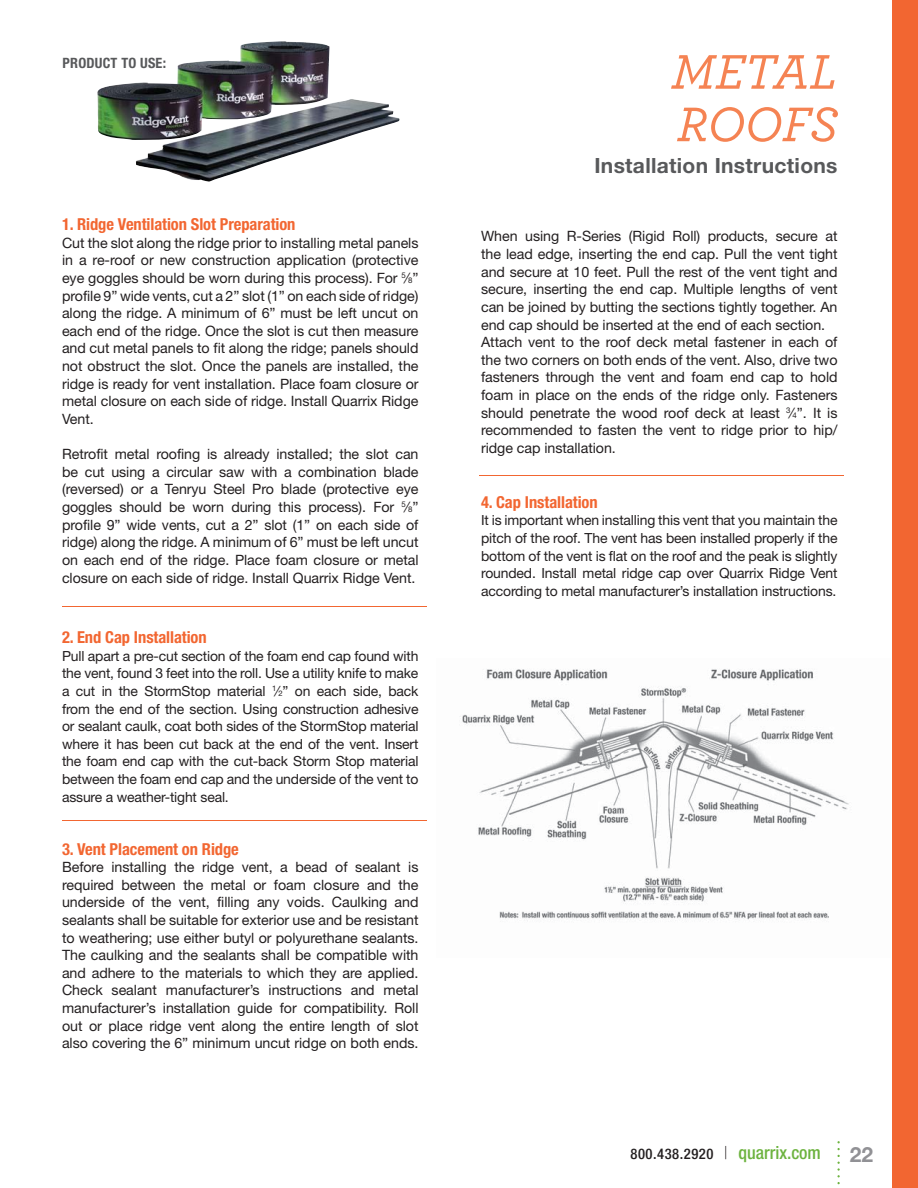
<style>
.page{position:relative;width:918px;height:1188px;background:#fff}
.page>*{position:absolute;margin:0;border:0;box-sizing:border-box;transform-origin:0 0}
.t1{font:italic 500 51px/52.5px "Archer";color:#f58353}
.t2{font:700 21px "Helvetica Neue";letter-spacing:.015em;color:#58595b}
.t3{font:700 21px "Helvetica Neue";color:#919195}
.t4{font:700 condensed 16.5px "Helvetica Neue";letter-spacing:-.005em;color:#f26631}
.t5{font:500 condensed 14.7px "Helvetica Neue";letter-spacing:.035em;color:#231f20}
.t6{font:14.25px/17.5px "Helvetica Neue";letter-spacing:-.005em;color:#231f20;text-align:justify}
.t7{font:700 condensed 14.25px "Helvetica Neue";letter-spacing:.015em;color:#58595b}
.t8{font:13.95px/17.5px "Helvetica Neue";letter-spacing:-.01em;color:#231f20;text-align:justify}
.s1{font-size:7.8px}
.s2{font-size:7.65px}
.s3{font-weight:100;font-size:18px}
.s4{font-size:18px;color:#6db33f}
</style>
<div class="page">
<div style="left:892px;top:0;width:26px;height:1188px;background:#f26631"></div>
<svg style="left:837px;top:1141px;width:3px;height:44px"></svg>
<img style="left:462px;top:669px;width:387px;height:252px">
<hr style="left:62px;top:606px;width:365px;height:1px;background:#f26631">
<hr style="left:62px;top:820px;width:365px;height:1px;background:#f26631">
<hr style="left:479px;top:475px;width:365px;height:1px;background:#f26631">
<img style="left:97px;top:41px;width:303px;height:141px">
<p class="t7" style="left:63px;top:58px;width:105px">PRODUCT TO USE:</p>
<p class="t4" style="left:62px;top:218px;width:235px">1. Ridge Ventilation Slot Preparation</p>
<p class="t6" style="left:62px;top:235px;width:358px">Cut the slot along the ridge prior to installing metal panels in a re-roof or new construction application (protective eye goggles should be worn during this process). For <sup>5</sup>⁄<span class="s1">8</span>” profile 9” wide vents, cut a 2” slot (1” on each side of ridge) along the ridge. A minimum of 6” must be left uncut on each end of the ridge. Once the slot is cut then measure and cut metal panels to fit along the ridge; panels should not obstruct the slot. Once the panels are installed, the ridge is ready for vent installation. Place foam closure or metal closure on each side of ridge. Install Quarrix Ridge Vent.</p>
<p class="t6" style="left:62px;top:447px;width:358px">Retrofit metal roofing is already installed; the slot can be cut using a circular saw with a combination blade (reversed) or a Tenryu Steel Pro blade (protective eye goggles should be worn during this process). For <sup>5</sup>⁄<span class="s1">8</span>” profile 9” wide vents, cut a 2” slot (1” on each side of ridge) along the ridge. A minimum of 6” must be left uncut on each end of the ridge. Place foam closure or metal closure on each side of ridge. Install Quarrix Ridge Vent.</p>
<p class="t4" style="left:62px;top:631px;width:146px">2. End Cap Installation</p>
<p class="t8" style="left:62px;top:648px;width:358px">Pull apart a pre-cut section of the foam end cap found with the vent, found 3 feet into the roll. Use a utility knife to make a cut in the StormStop material <sup>1</sup>⁄<span class="s2">2</span>” on each side, back from the end of the section. Using construction adhesive or sealant caulk, coat both sides of the StormStop material where it has been cut back at the end of the vent. Insert the foam end cap with the cut-back Storm Stop material between the foam end cap and the underside of the vent to assure a weather-tight seal.</p>
<p class="t4" style="left:62px;top:843px;width:178px">3. Vent Placement on Ridge</p>
<p class="t6" style="left:62px;top:860px;width:358px">Before installing the ridge vent, a bead of sealant is required between the metal or foam closure and the underside of the vent, filling any voids. Caulking and sealants shall be suitable for exterior use and be resistant to weathering; use either butyl or polyurethane sealants.<br>The caulking and the sealants shall be compatible with and adhere to the materials to which they are applied.<br>Check sealant manufacturer’s instructions and metal manufacturer’s installation guide for compatibility. Roll out or place ridge vent along the entire length of slot also covering the 6” minimum uncut ridge on both ends.</p>
<h1 class="t1" style="left:671px;top:49px;width:168px">METAL<br>ROOFS</h1>
<h2 class="t2" style="left:594px;top:158px;width:245px">Installation Instructions</h2>
<p class="t6" style="left:481px;top:229px;width:358px;text-align:left">When using R-Series (Rigid Roll) products, secure at the lead edge, inserting the end cap. Pull the vent tight and secure at 10 feet. Pull the rest of the vent tight and secure, inserting the end cap. Multiple lengths of vent can be joined by butting the sections tightly together. An end cap should be inserted at the end of each section.<br>Attach vent to the roof deck metal fastener in each of the two corners on both ends of the vent. Also, drive two fasteners through the vent and foam end cap to hold foam in place on the ends of the ridge only. Fasteners should penetrate the wood roof deck at least <sup>3</sup>⁄<span class="s1">4</span>”. It is recommended to fasten the vent to ridge prior to hip/ ridge cap installation.</p>
<p class="t4" style="left:481px;top:496px;width:118px">4. Cap Installation</p>
<p class="t8" style="left:481px;top:513px;width:358px">It is important when installing this vent that you maintain the pitch of the roof. The vent has been installed properly if the bottom of the vent is flat on the roof and the peak is slightly rounded. Install metal ridge cap over Quarrix Ridge Vent according to metal manufacturer’s installation instructions.</p>
<p class="t5" style="left:631px;top:1148px;width:192px">800.438.2920 <span class="s3">|</span> <span class="s4">quarrix.com</span></p>
<h2 class="t3" style="left:850px;top:1147px;width:25px">22</h2>
</div>
